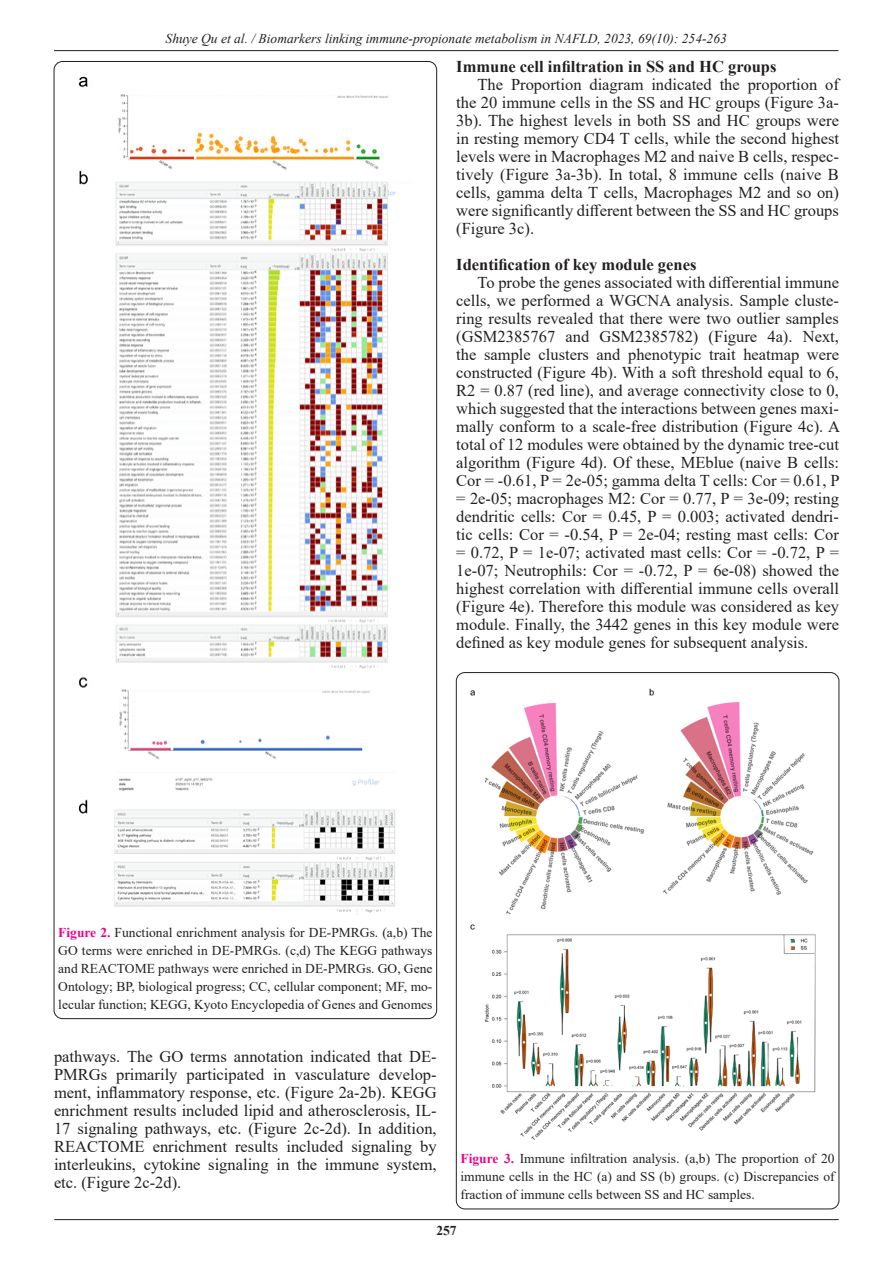
<style>
.page{position:relative;width:893px;height:1263px;background:#fff}
.page>*{position:absolute;margin:0;border:0;box-sizing:border-box;transform-origin:0 0}
.T{font:16.5px/18px "Times New Roman";color:#231f20;text-align:justify}
.heading_2{font:700 16.5px "Times New Roman";color:#231f20}
.t1{font:13.5px/18px "Times New Roman";color:#231f20;text-align:justify}
.t2{font:italic 13.5px "Times New Roman";color:#231f20}
.t3{font:700 13.5px "Times New Roman";color:#231f20}
.s1{font-weight:700;color:#ed028c}
</style>
<div class="page">
<hr style="left:54px;top:50px;width:784px;height:1px;background:#231f20">
<hr style="left:54px;top:1219px;width:785px;height:1px;background:#231f20">
<img style="left:78px;top:76px;width:318px;height:837px">
<img style="left:470px;top:688px;width:346px;height:452px">
<p class="t2" style="left:166px;top:29px;width:563px">Shuye Qu et al. / Biomarkers linking immune-propionate metabolism in NAFLD, 2023, 69(10): 254-263</p>
<p class="heading_2" style="left:456px;top:55px;width:322px">Immune cell infiltration in SS and HC groups</p>
<p class="T" style="left:456px;top:75px;width:384px;text-indent:21px">The Proportion diagram indicated the proportion of the 20 immune cells in the SS and HC groups (Figure 3a-3b). The highest levels in both SS and HC groups were in resting memory CD4 T cells, while the second highest levels were in Macrophages M2 and naive B cells, respec&shy;tively (Figure 3a-3b). In total, 8 immune cells (naive B cells, gamma delta T cells, Macrophages M2 and so on) were significantly different between the SS and HC groups (Figure 3c).</p>
<p class="heading_2" style="left:456px;top:253px;width:242px">Identification of key module genes</p>
<p class="T" style="left:456px;top:273px;width:385px;text-indent:21px">To probe the genes associated with differential immune cells, we performed a WGCNA analysis. Sample cluste&shy;ring results revealed that there were two outlier samples (GSM2385767 and GSM2385782) (Figure 4a). Next, the sample clusters and phenotypic trait heatmap were constructed (Figure 4b). With a soft threshold equal to 6, R2 = 0.87 (red line), and average connectivity close to 0, which suggested that the interactions between genes maxi&shy;mally conform to a scale-free distribution (Figure 4c). A total of 12 modules were obtained by the dynamic tree-cut algorithm (Figure 4d). Of these, MEblue (naive B cells:<br>Cor = -0.61, P = 2e-05; gamma delta T cells: Cor = 0.61, P = 2e-05; macrophages M2: Cor = 0.77, P = 3e-09; resting dendritic cells: Cor = 0.45, P = 0.003; activated dendri&shy;tic cells: Cor = -0.54, P = 2e-04; resting mast cells: Cor = 0.72, P = 1e-07; activated mast cells: Cor = -0.72, P = 1e-07; Neutrophils: Cor = -0.72, P = 6e-08) showed the highest correlation with differential immune cells overall (Figure 4e). Therefore this module was considered as key module. Finally, the 3442 genes in this key module were defined as key module genes for subsequent analysis.</p>
<p class="t1" style="left:58px;top:923px;width:376px"><span class="s1">Figure 2.</span> Functional enrichment analysis for DE-PMRGs. (a,b) The GO terms were enriched in DE-PMRGs. (c,d) The KEGG pathways and REACTOME pathways were enriched in DE-PMRGs. GO, Gene Ontology; BP, biological progress; CC, cellular component; MF, mo&shy;lecular function; KEGG, Kyoto Encyclopedia of Genes and Genomes</p>
<p class="T" style="left:54px;top:1047px;width:384px">pathways. The GO terms annotation indicated that DE-PMRGs primarily participated in vasculature develop&shy;ment, inflammatory response, etc. (Figure 2a-2b). KEGG enrichment results included lipid and atherosclerosis, IL-17 signaling pathways, etc. (Figure 2c-2d). In addition, REACTOME enrichment results included signaling by interleukins, cytokine signaling in the immune system, etc. (Figure 2c-2d).</p>
<p class="t1" style="left:460px;top:1149px;width:376px"><span class="s1">Figure 3.</span> Immune infiltration analysis. (a,b) The proportion of 20 immune cells in the HC (a) and SS (b) groups. (c) Discrepancies of fraction of immune cells between SS and HC samples.</p>
<p class="t3" style="left:436px;top:1220px;width:22px">257</p>
</div>
